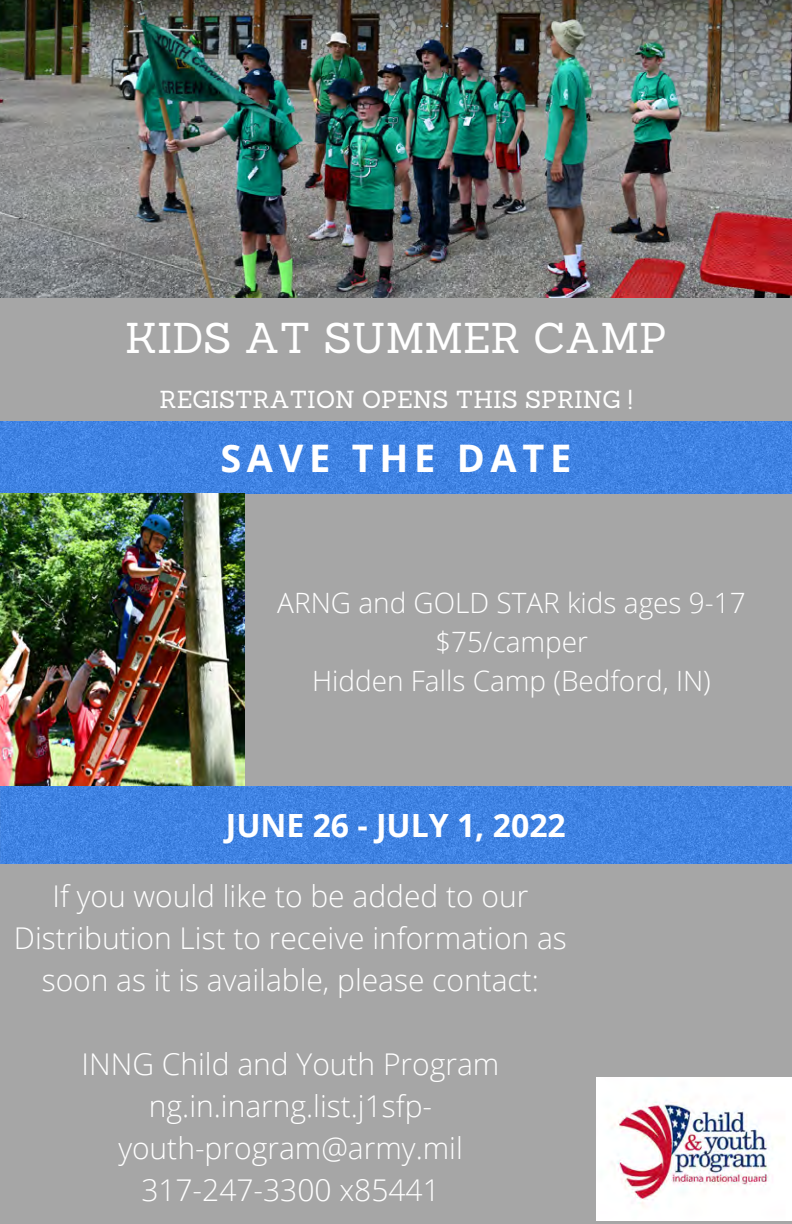
<style>
.page{position:relative;width:792px;height:1224px;background:#a6a6a6}
.page>*{position:absolute;margin:0;border:0;box-sizing:border-box;transform-origin:0 0}
.t1{font:42px "Sanchez";color:#fff}
.t2{font:700 38px "Open Sans";letter-spacing:.15em;color:#fff}
.t3{font:700 32px "Open Sans";color:#fff}
.t4{font:300 30px/42px "Open Sans";color:#fff;text-align:center}
.t5{font:300 28px "Open Sans";color:#fff}
.t6{font:24px "Sanchez";color:#fff}
</style>
<div class="page">
<img style="left:0;top:0;width:792px;height:297px">
<img style="left:0;top:422px;width:792px;height:72px">
<img style="left:0;top:494px;width:244px;height:293px">
<img style="left:597px;top:1078px;width:195px;height:142px">
<img style="left:0;top:787px;width:792px;height:76px">
<p class="t1" style="left:125px;top:310px;width:543px">KIDS AT SUMMER CAMP</p>
<p class="t6" style="left:160px;top:384px;width:474px">REGISTRATION OPENS THIS SPRING !</p>
<p class="t2" style="left:220px;top:431px;width:352px">SAVE THE DATE</p>
<p class="t5" style="left:277px;top:583px;width:470px">ARNG and GOLD STAR kids ages 9-17</p>
<p class="t5" style="left:435px;top:622px;width:155px">$75/camper</p>
<p class="t5" style="left:312px;top:661px;width:400px">Hidden Falls Camp (Bedford, IN)</p>
<p class="t3" style="left:226px;top:803px;width:342px">JUNE 26 - JULY 1, 2022</p>
<p class="t4" style="left:14px;top:874px;width:555px">If you would like to be added to our<br>Distribution List to receive information as soon as it is available, please contact:</p>
<p class="t4" style="left:82px;top:1042px;width:419px">INNG Child and Youth Program</p>
<p class="t4" style="left:149px;top:1084px;width:285px">ng.in.inarng.list.j1sfp-</p>
<p class="t4" style="left:118px;top:1126px;width:346px">youth-program@army.mil</p>
<p class="t4" style="left:141px;top:1168px;width:300px">317-247-3300 x85441</p>
</div>
